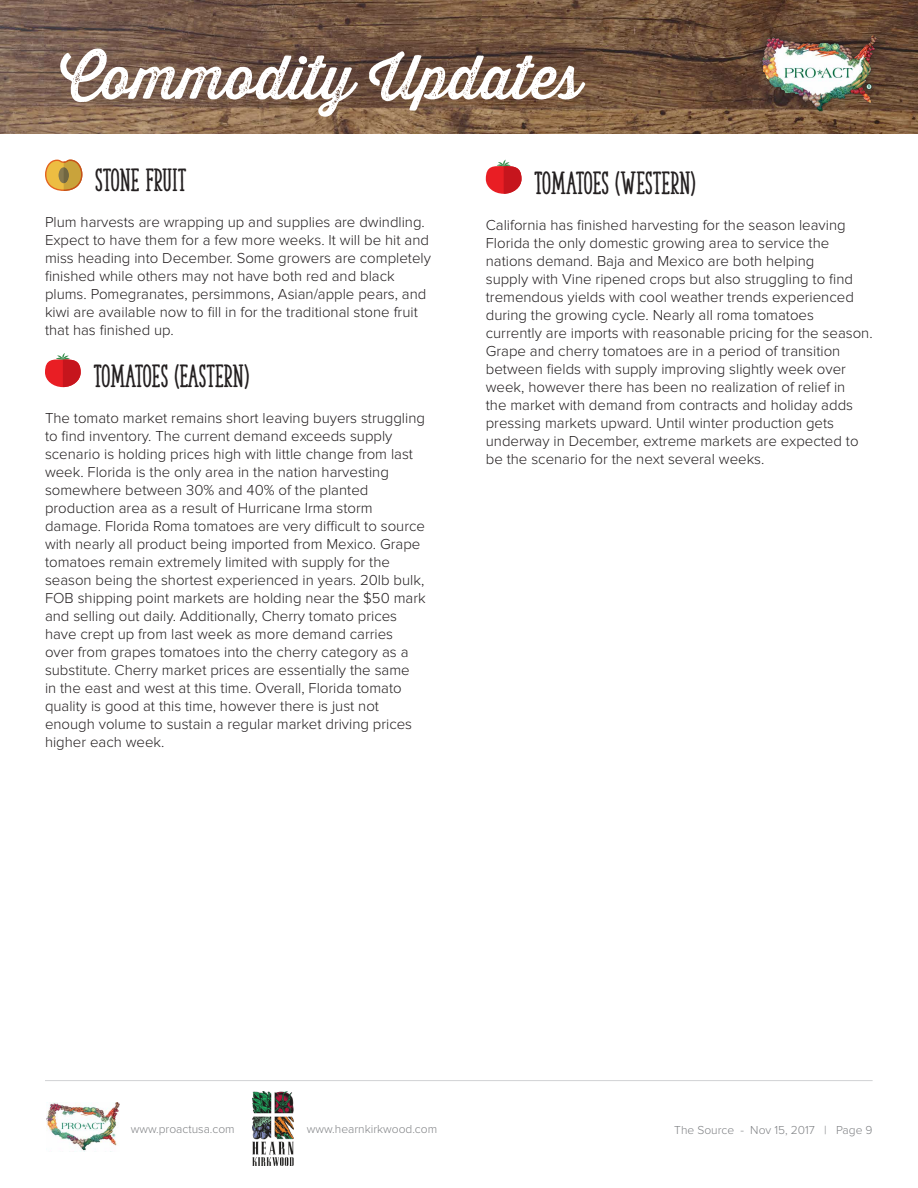
<style>
.page{position:relative;width:918px;height:1188px;background:#fff}
.page>*{position:absolute;margin:0;border:0;box-sizing:border-box;transform-origin:0 0}
.t1{font:60px "Thirsty Rough Reg One";color:#fff}
.t2{font:30px "The Serif Hand Extrablack";color:#231f20}
.t3{font:700 27px "Proxima Nova";color:#fff}
.t4{font:300 15px/18px "Proxima Nova";color:#231f20}
.t5{font:300 12px "Proxima Nova";color:#808285}
</style>
<div class="page">
<hr style="left:45px;top:1080px;width:828px;height:1px;background:#d1d2d4">
<img style="left:0;top:0;width:918px;height:134px">
<div style="left:752px;top:25px;width:133px;height:94px;background:#231f20;opacity:.6"></div>
<img style="left:761px;top:36px;width:115px;height:76px">
<img style="left:46px;top:1102px;width:74px;height:49px">
<img style="left:252px;top:1091px;width:41px;height:75px">
<svg style="left:45px;top:160px;width:37px;height:31px"></svg>
<svg style="left:45px;top:353px;width:36px;height:34px"></svg>
<svg style="left:486px;top:160px;width:36px;height:34px"></svg>
<h1 class="t1" style="left:60px;top:33px;width:523px">Commodity Updates</h1>
<h3 class="t3" style="left:217px;top:80px;width:158px">Nov 15, 2017</h3>
<h2 class="t2" style="left:95px;top:162px;width:93px">STONE FRUIT</h2>
<p class="t4" style="left:45px;top:214px;width:387px">Plum harvests are wrapping up and supplies are dwindling.<br>Expect to have them for a few more weeks. It will be hit and miss heading into December. Some growers are completely finished while others may not have both red and black plums. Pomegranates, persimmons, Asian/apple pears, and kiwi are available now to fill in for the traditional stone fruit that has finished up.</p>
<h2 class="t2" style="left:93px;top:358px;width:157px">TOMATOES (EASTERN)</h2>
<p class="t4" style="left:45px;top:410px;width:382px">The tomato market remains short leaving buyers struggling to find inventory. The current demand exceeds supply scenario is holding prices high with little change from last week. Florida is the only area in the nation harvesting somewhere between 30% and 40% of the planted production area as a result of Hurricane Irma storm damage. Florida Roma tomatoes are very difficult to source with nearly all product being imported from Mexico. Grape tomatoes remain extremely limited with supply for the season being the shortest experienced in years. 20lb bulk, FOB shipping point markets are holding near the $50 mark and selling out daily. Additionally, Cherry tomato prices have crept up from last week as more demand carries over from grapes tomatoes into the cherry category as a substitute. Cherry market prices are essentially the same<br>in the east and west at this time. Overall, Florida tomato quality is good at this time, however there is just not enough volume to sustain a regular market driving prices higher each week.</p>
<h2 class="t2" style="left:534px;top:165px;width:163px">TOMATOES (WESTERN)</h2>
<p class="t4" style="left:486px;top:216px;width:388px">California has finished harvesting for the season leaving Florida the only domestic growing area to service the nations demand. Baja and Mexico are both helping<br>supply with Vine ripened crops but also struggling to find tremendous yields with cool weather trends experienced during the growing cycle. Nearly all roma tomatoes currently are imports with reasonable pricing for the season.<br>Grape and cherry tomatoes are in a period of transition between fields with supply improving slightly week over week, however there has been no realization of relief in<br>the market with demand from contracts and holiday adds pressing markets upward. Until winter production gets underway in December, extreme markets are expected to be the scenario for the next several weeks.</p>
<p class="t5" style="left:131px;top:1124px;width:105px">www.proactusa.com</p>
<p class="t5" style="left:307px;top:1124px;width:132px">www.hearnkirkwood.com</p>
<p class="t5" style="left:674px;top:1124px;width:200px">The Source - Nov 15, 2017 | Page 9</p>
</div>
